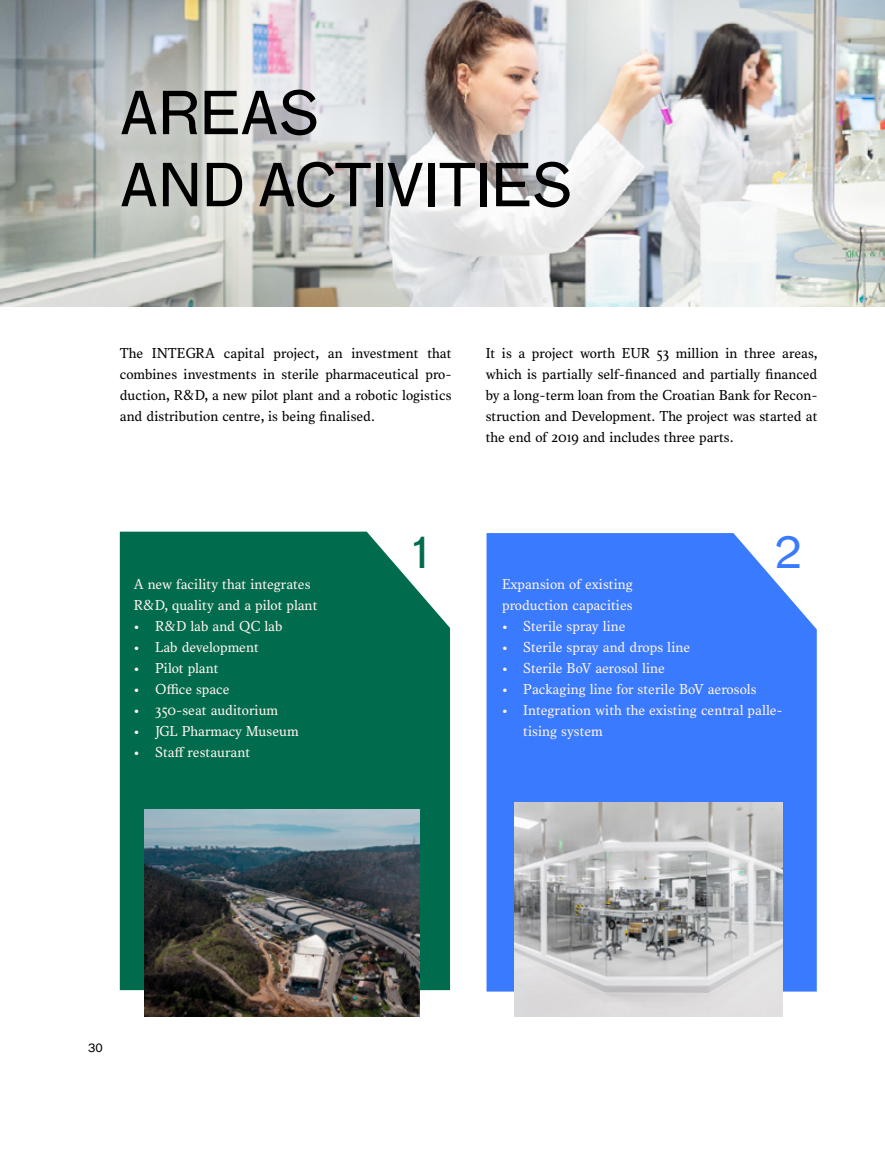
<style>
.page{position:relative;width:885px;height:1149px;background:#fff}
.page>*{position:absolute;margin:0;border:0;box-sizing:border-box;transform-origin:0 0}
.t1{font:60px/72px "F Grotesk";color:#000}
.t2{font:45px "F Grotesk";color:#016b4d}
.t3{font:45px "F Grotesk";color:#397afe}
.t4{font:15px/21px "Alcala Roman";color:#000;text-align:justify}
.t5{font:15px/21px "Alcala Roman";color:#fef2ed}
.t6{font:12px "F Grotesk";color:#000}
</style>
<div class="page">
<img style="left:0;top:0;width:884px;height:306px">
<div style="left:27px;top:0;width:636px;height:301px;background:#fff;opacity:.81"></div>
<div style="left:120px;top:531px;width:330px;height:458px;background:#016b4d"></div>
<div style="left:486px;top:533px;width:330px;height:458px;background:#397afe"></div>
<img style="left:145px;top:809px;width:274px;height:207px">
<img style="left:514px;top:802px;width:268px;height:214px">
<h1 class="t1" style="left:120px;top:73px;width:454px">AREAS<br>AND ACTIVITIES</h1>
<p class="t4" style="left:120px;top:342px;width:333px">The INTEGRA capital project, an investment that combines investments in sterile pharmaceutical pro&shy;duction, R&amp;D, a new pilot plant and a robotic logistics and distribution centre, is being finalised.</p>
<p class="t4" style="left:485px;top:342px;width:333px">It is a project worth EUR 53 million in three areas, which is partially self-financed and partially financed by a long-term loan from the Croatian Bank for Recon&shy;struction and Development. The project was started at the end of 2019 and includes three parts.</p>
<p class="t5" style="left:134px;top:573px;width:185px">A new facility that integrates<br>R&amp;D, quality and a pilot plant</p>
<p class="t5" style="left:134px;top:615px;width:150px">• R&amp;D lab and QC lab</p>
<p class="t5" style="left:134px;top:636px;width:126px">• Lab development</p>
<p class="t5" style="left:134px;top:657px;width:86px">• Pilot plant</p>
<p class="t5" style="left:134px;top:678px;width:97px">• Office space</p>
<p class="t5" style="left:134px;top:699px;width:146px">• 350-seat auditorium</p>
<p class="t5" style="left:134px;top:720px;width:166px">• JGL Pharmacy Museum</p>
<p class="t5" style="left:134px;top:741px;width:118px">• Staff restaurant</p>
<h2 class="t2" style="left:412px;top:519px;width:21px">1</h2>
<h2 class="t3" style="left:774px;top:519px;width:29px">2</h2>
<p class="t5" style="left:502px;top:573px;width:132px">Expansion of existing production capacities</p>
<p class="t5" style="left:502px;top:615px;width:125px">• Sterile spray line</p>
<p class="t5" style="left:502px;top:636px;width:190px">• Sterile spray and drops line</p>
<p class="t5" style="left:502px;top:657px;width:164px">• Sterile BoV aerosol line</p>
<p class="t5" style="left:502px;top:678px;width:256px">• Packaging line for sterile BoV aerosols</p>
<p class="t5" style="left:523px;top:699px;width:261px;text-indent:-21px">• Integration with the existing central palle&shy;tising system</p>
<p class="t6" style="left:88px;top:1038px;width:16px">30</p>
</div>
